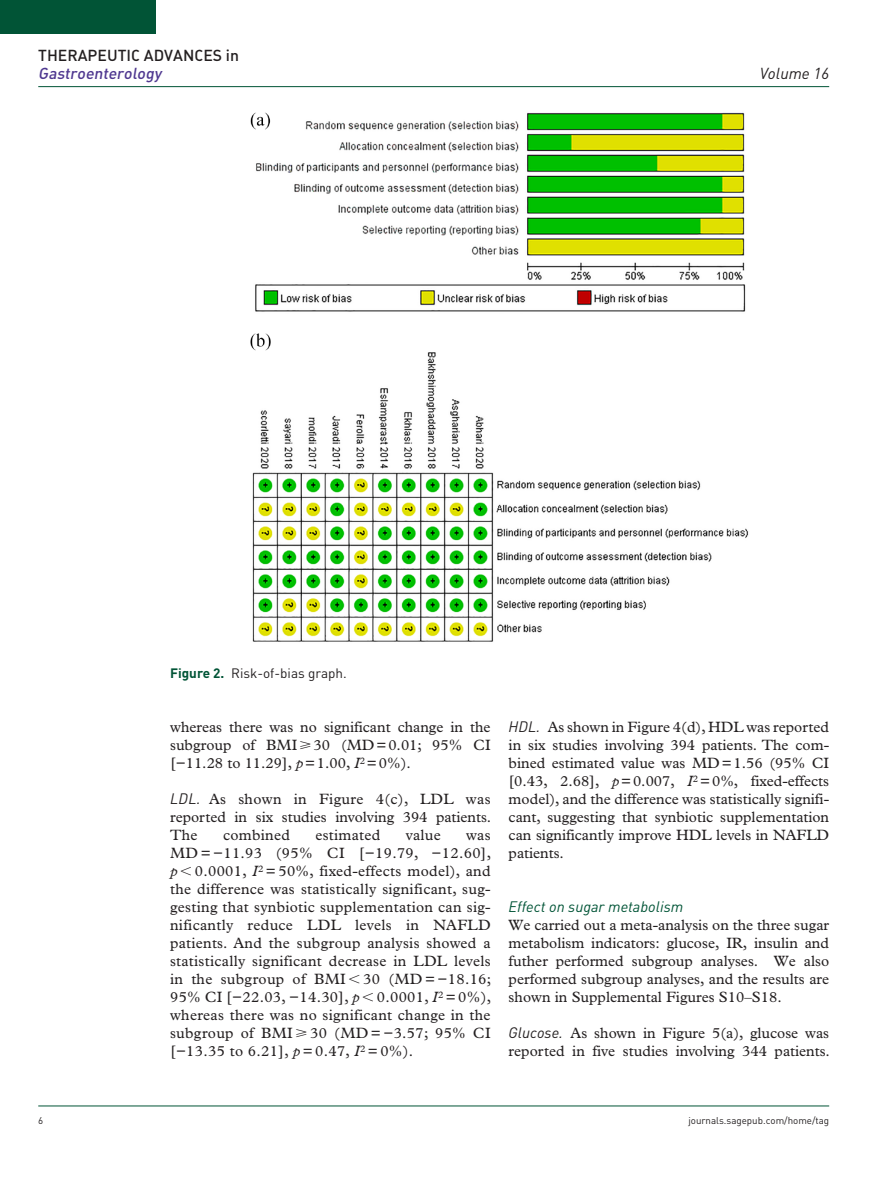
<style>
.page{position:relative;width:893px;height:1191px;background:#fff}
.page>*{position:absolute;margin:0;border:0;box-sizing:border-box;transform-origin:0 0}
.t1{font:15.75px "DIN Medium Alternate";color:#231f20}
.t2{font:italic 15.75px "DIN Medium Alternate";color:#4f3890}
.t3{font:italic 15.75px "DIN";color:#231f20}
.t4{font:15px/18px "Plantin Std";color:#231f20;text-align:justify}
.t5{font:italic 15px "DIN";color:#015436}
.t6{font:15px "Plantin Std";letter-spacing:.02em;color:#231f20}
.t7{font:13.5px "DIN";color:#231f20}
.t8{font:9.75px "DIN";color:#231f20}
.s1{font-weight:700;color:#015436}
.s2{font-style:italic}
.s3{font-family:"DIN";font-style:italic}
</style>
<div class="page">
<hr style="left:38px;top:86px;width:791px;height:1px;background:#015436">
<hr style="left:38px;top:1105px;width:791px;height:1px;background:#015436">
<div style="left:0;top:0;width:155px;height:34px;background:#015436"></div>
<img style="left:250px;top:112px;width:499px;height:530px">
<p class="t1" style="left:38px;top:45px;width:202px">THERAPEUTIC ADVANCES IN</p>
<p class="t2" style="left:38px;top:63px;width:125px">Gastroenterology</p>
<p class="t3" style="left:760px;top:63px;width:71px">Volume 16</p>
<p class="t7" style="left:170px;top:664px;width:178px"><span class="s1">Figure 2.</span> Risk-of-bias graph.</p>
<p class="t4" style="left:170px;top:718px;width:322px">whereas there was no significant change in the subgroup of BMI⩾30 (MD=0.01; 95% CI [−11.28 to 11.29], <span class="s2">p</span>=1.00, <span class="s2">I</span><sup>2</sup> =0%).</p>
<p class="t4" style="left:170px;top:790px;width:323px"><span class="s3">LDL.</span> As shown in Figure 4(c), LDL was reported in six studies involving 394 patients.<br>The</p>
<p class="t6" style="left:223px;top:826px;width:68px">combined</p>
<p class="t6" style="left:315px;top:826px;width:67px">estimated</p>
<p class="t4" style="left:406px;top:826px;width:37px">value</p>
<p class="t4" style="left:170px;top:826px;width:323px;text-indent:296px">was MD =−11.93 (95% CI [−19.79, −12.60], <span class="s2">p</span> 0.0001, <span class="s2">I</span><sup>2</sup> =50%, fixed-effects model), and the difference was statistically significant, sug&shy;gesting that synbiotic supplementation can sig&shy;nificantly reduce LDL levels in NAFLD patients. And the subgroup analysis showed a statistically significant decrease in LDL levels in the subgroup of BMI 30 (MD =−18.16; 95% CI [−22.03, −14.30], <span class="s2">p</span> 0.0001, <span class="s2">I</span><sup>2</sup> =0%), whereas there was no significant change in the subgroup of BMI ⩾ 30 (MD =−3.57; 95% CI [−13.35 to 6.21], <span class="s2">p</span>=0.47, <span class="s2">I</span><sup>2</sup> =0%).</p>
<p class="t4" style="left:509px;top:718px;width:322px"><span class="s3">HDL.</span> As shown in Figure 4(d), HDL was reported in six studies involving 394 patients. The com&shy;bined estimated value was MD=1.56 (95% CI [0.43, 2.68], <span class="s2">p</span>=0.007, <span class="s2">I</span><sup>2</sup> =0%, fixed-effects model), and the difference was statistically signifi&shy;cant, suggesting that synbiotic supplementation can significantly improve HDL levels in NAFLD patients.</p>
<p class="t5" style="left:509px;top:897px;width:176px">Effect on sugar metabolism</p>
<p class="t4" style="left:509px;top:916px;width:322px">We carried out a meta-analysis on the three sugar metabolism indicators: glucose, IR, insulin and futher performed subgroup analyses. We also performed subgroup analyses, and the results are shown in Supplemental Figures S10–S18.</p>
<p class="t4" style="left:509px;top:1024px;width:323px"><span class="s3">Glucose.</span> As shown in Figure 5(a), glucose was reported in five studies involving 344 patients.</p>
<p class="t8" style="left:38px;top:1114px;width:7px">6</p>
<p class="t8" style="left:688px;top:1114px;width:142px">journals.sagepub.com/home/tag</p>
</div>
